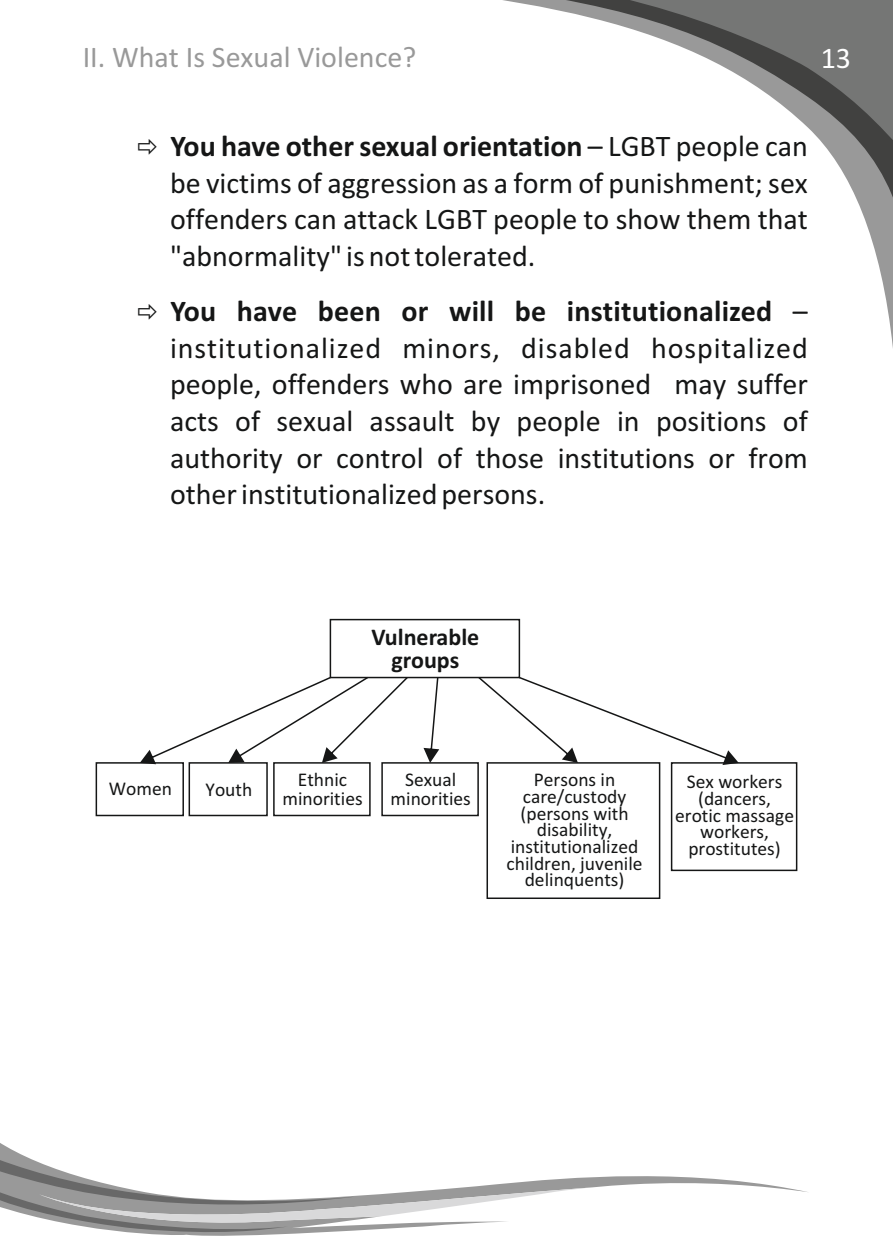
<style>
.page{position:relative;width:893px;height:1259px;background:#fff}
.page>*{position:absolute;margin:0;border:0;box-sizing:border-box;transform-origin:0 0}
.t1{font:30px/36.6px "Calibri";color:#151616;text-align:justify}
.t2{font:30px "Calibri";color:#999}
.t3{font:30px "Calibri";color:#fff}
.t4{font:700 24px/23.4px "Calibri";color:#151616;text-align:center}
.t5{font:19.5px/16.8px "Calibri";color:#151616;text-align:center}
.s1{font-weight:700}
</style>
<div class="page">
<svg style="left:0;top:1143px;width:807px;height:93px"></svg>
<svg style="left:0;top:1147px;width:593px;height:88px"></svg>
<svg style="left:503px;top:0;width:390px;height:336px"></svg>
<div style="left:330px;top:619px;width:190px;height:59px;border:1px solid #151616"></div>
<div style="left:96px;top:762px;width:88px;height:54px;border:1px solid #151616"></div>
<div style="left:189px;top:762px;width:79px;height:54px;border:1px solid #151616"></div>
<div style="left:273px;top:762px;width:98px;height:54px;border:1px solid #151616"></div>
<div style="left:381px;top:762px;width:98px;height:54px;border:1px solid #151616"></div>
<div style="left:486px;top:762px;width:174px;height:137px;border:1px solid #151616"></div>
<div style="left:671px;top:762px;width:126px;height:109px;border:1px solid #151616"></div>
<svg style="left:140px;top:677px;width:268px;height:87px"></svg>
<svg style="left:423px;top:677px;width:16px;height:86px"></svg>
<svg style="left:478px;top:677px;width:261px;height:88px"></svg>
<p class="t2" style="left:83px;top:45px;width:335px">II. What Is Sexual Violence?</p>
<p class="t3" style="left:821px;top:45px;width:32px">13</p>
<p class="t1" style="left:170px;top:130px;width:639px"><span class="s1">You have other sexual orientation</span> – LGBT people can be victims of aggression as a form of punishment; sex offenders can attack LGBT people to show them that "abnormality" is not tolerated.</p>
<p class="t1" style="left:170px;top:295px;width:639px"><span class="s1">You have been or will be institutionalized</span> – institutionalized minors, disabled hospitalized people, offenders who are imprisoned may suffer acts of sexual assault by people in positions of authority or control of those institutions or from other institutionalized persons.</p>
<p class="t4" style="left:371px;top:627px;width:109px">Vulnerable groups</p>
<p class="t5" style="left:109px;top:782px;width:65px">Women</p>
<p class="t5" style="left:206px;top:782px;width:48px">Youth</p>
<p class="t5" style="left:282px;top:772px;width:82px;line-height:18.9px">Ethnic minorities</p>
<p class="t5" style="left:391px;top:772px;width:82px;line-height:18.9px">Sexual minorities</p>
<p class="t5" style="left:507px;top:773px;width:138px">Persons in care/custody (persons with disability, institutionalized children, juvenile delinquents)</p>
<p class="t5" style="left:675px;top:775px;width:120px">Sex workers (dancers, erotic massage workers, prostitutes)</p>
</div>
